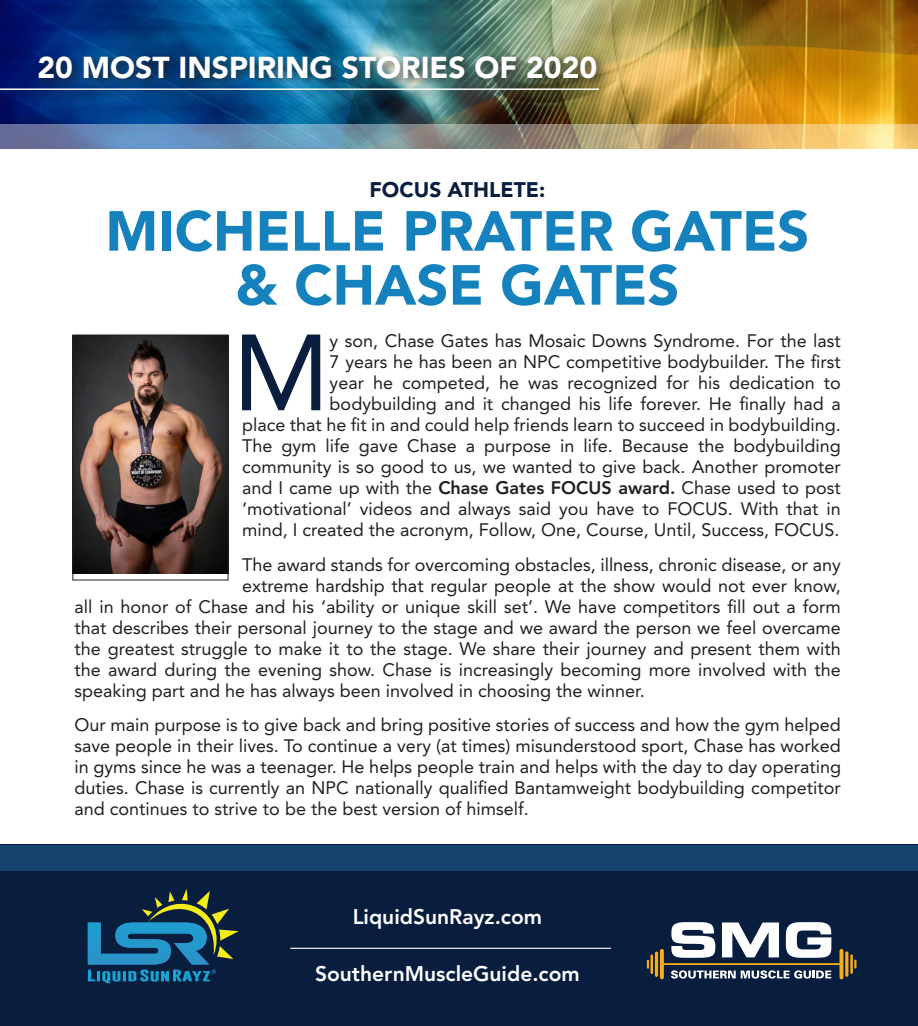
<style>
.page{position:relative;width:918px;height:1026px;background:#fff}
.page>*{position:absolute;margin:0;border:0;box-sizing:border-box;transform-origin:0 0}
.t1{font:106.95px "Avenir";color:#091e3f}
.t2{font:900 55.95px "Avenir";color:#1582be}
.t3{font:900 30px "Avenir";color:#fff}
.t4{font:800 21px "Avenir";color:#fff}
.t5{font:900 21px "Avenir";color:#091e3f}
.t6{font:18px/21px "Avenir";color:#231f20;text-align:right}
.s1{font-weight:800}
</style>
<div class="page">
<img style="left:0;top:0;width:918px;height:124px">
<svg style="left:0;top:124px;width:918px;height:25px;background:#979b91"></svg>
<div style="left:0;top:845px;width:918px;height:181px;background:#091e3f"></div>
<div style="left:35px;top:52px;width:573px;height:38px;background:#231f20;opacity:.75"></div>
<img style="left:74px;top:337px;width:153px;height:236px">
<div style="left:72px;top:335px;width:157px;height:246px;border:1px solid #231f20"></div>
<hr style="left:662px;top:963px;width:179px;height:2px;background:#faad1c">
<hr style="left:840px;top:951px;width:3px;height:26px;background:#faad1c">
<hr style="left:845px;top:953px;width:3px;height:22px;background:#faad1c">
<hr style="left:850px;top:956px;width:3px;height:17px;background:#faad1c">
<svg style="left:854px;top:961px;width:2px;height:7px"></svg>
<svg style="left:660px;top:951px;width:4px;height:26px"></svg>
<hr style="left:655px;top:953px;width:3px;height:22px;background:#faad1c">
<svg style="left:647px;top:956px;width:6px;height:17px"></svg>
<svg style="left:671px;top:922px;width:44px;height:36px"></svg>
<svg style="left:722px;top:923px;width:57px;height:34px"></svg>
<svg style="left:786px;top:922px;width:45px;height:36px"></svg>
<svg style="left:671px;top:970px;width:160px;height:9px"></svg>
<svg style="left:88px;top:889px;width:151px;height:94px"></svg>
<div style="left:0;top:84px;width:610px;height:18px;background:#231f20;opacity:.75"></div>
<hr style="left:0;top:88px;width:599px;height:2px;background:#fff">
<hr style="left:290px;top:948px;width:321px;height:1px;background:#fff">
<div style="left:0;top:845px;width:918px;height:26px;background:#16426e"></div>
<p class="t3" style="left:38px;top:49px;width:561px">20 MOST INSPIRING STORIES OF 2020</p>
<p class="t5" style="left:369px;top:177px;width:177px">FOCUS ATHLETE:</p>
<p class="t2" style="left:105px;top:197px;width:705px">MICHELLE PRATER GATES</p>
<p class="t2" style="left:235px;top:251px;width:446px">&amp; CHASE GATES</p>
<p class="t6" style="left:242px;top:331px;width:600px">y son, Chase Gates has Mosaic Downs Syndrome. For the last<br>7 years he has been an NPC competitive bodybuilder. The first<br>year he competed, he was recognized for his dedication to bodybuilding and it changed his life forever. He finally had a<br>place that he fit in and could help friends learn to succeed in bodybuilding.<br>The gym life gave Chase a purpose in life. Because the bodybuilding community is so good to us, we wanted to give back. Another promoter and I came up with the <span class="s1">Chase Gates FOCUS award.</span> Chase used to post ‘motivational’ videos and always said you have to FOCUS. With that in mind, I created the acronym, Follow, One, Course, Until, Success, FOCUS.</p>
<p class="t6" style="left:242px;top:554px;width:600px">The award stands for overcoming obstacles, illness, chronic disease, or any</p>
<p class="t6" style="left:242px;top:575px;width:600px">extreme hardship that regular people at the show would not ever know,</p>
<p class="t6" style="left:75px;top:596px;width:768px">all in honor of Chase and his ‘ability or unique skill set’. We have competitors fill out a form</p>
<p class="t6" style="left:75px;top:617px;width:768px">that describes their personal journey to the stage and we award the person we feel overcame</p>
<p class="t6" style="left:75px;top:638px;width:768px">the greatest struggle to make it to the stage. We share their journey and present them with</p>
<p class="t6" style="left:75px;top:659px;width:768px">the award during the evening show. Chase is increasingly becoming more involved with the</p>
<p class="t6" style="left:75px;top:680px;width:572px">speaking part and he has always been involved in choosing the winner.</p>
<p class="t6" style="left:75px;top:715px;width:768px;text-align:justify">Our main purpose is to give back and bring positive stories of success and how the gym helped save people in their lives. To continue a very (at times) misunderstood sport, Chase has worked in gyms since he was a teenager. He helps people train and helps with the day to day operating duties. Chase is currently an NPC nationally qualified Bantamweight bodybuilding competitor and continues to strive to be the best version of himself.</p>
<p class="t1" style="left:233px;top:311px;width:99px">M</p>
<p class="t4" style="left:353px;top:904px;width:191px">LiquidSunRayz.com</p>
<p class="t4" style="left:315px;top:962px;width:266px">SouthernMuscleGuide.com</p>
</div>
